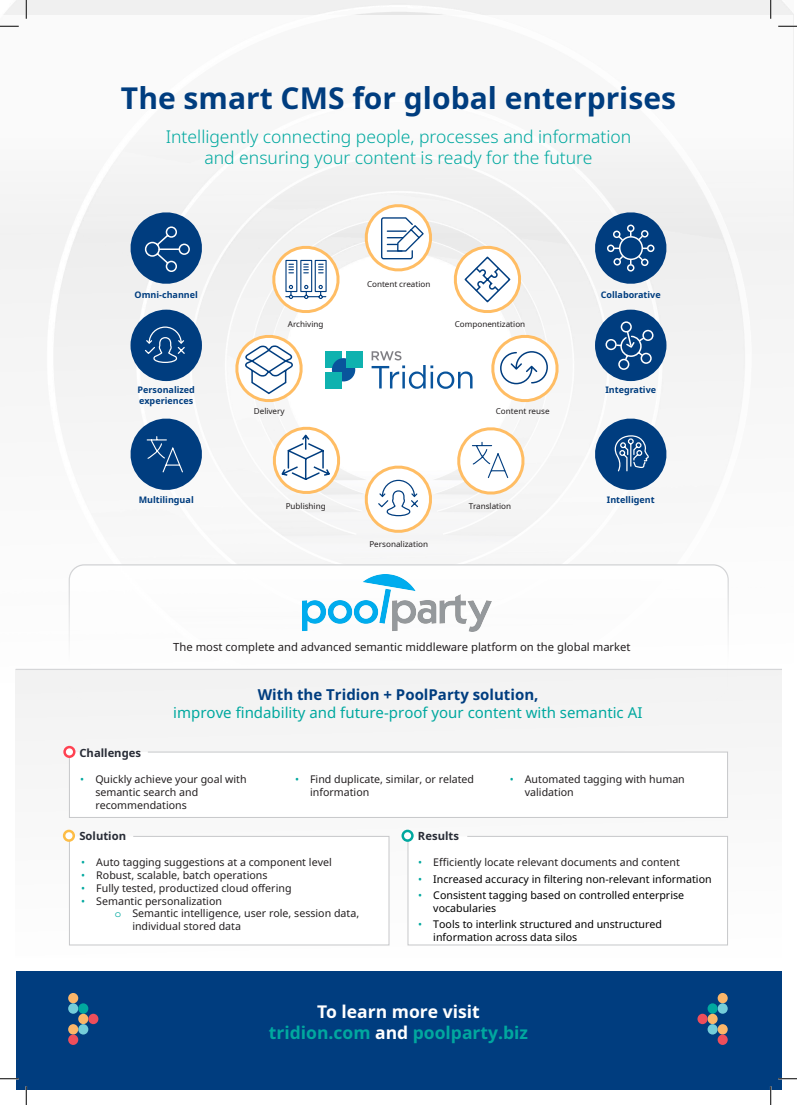
<style>
.page{position:relative;width:797px;height:1105px;background:#fff}
.page>*{position:absolute;margin:0;border:0;box-sizing:border-box;transform-origin:0 0}
.t1{font:700 30px "Noto Sans";color:#003d7f}
.t2{font:300 17.5px/21px "Noto Sans";color:#00a89f;text-align:center}
.t3{font:700 17.5px/21px "Noto Sans";color:#fff;text-align:center}
.t4{font:15px/18px "Noto Sans";color:#00a89f}
.t5{font:11.25px "Noto Sans";color:#231f20}
.t6{font:700 11.25px "Noto Sans";color:#282c36}
.t7{font:10.62px/12.8px "Noto Sans";color:#231f20}
.t8{font:10.62px/12.8px "Noto Sans";color:#000}
.t9{font:10.62px "Noto Sans";color:#231f20}
.t10{font:700 9px/10.8px "Noto Sans";color:#003d7f}
.t11{font:8.12px "Noto Sans";color:#231f20}
.s1{font-weight:700;color:#003d7f}
.s2{color:#00a89f}
.s3{font-family:"Courier Std";color:#00a89f}
</style>
<div class="page">
<div style="left:0;top:152px;width:797px;height:783px;background:#f7f7f7"></div>
<div style="left:0;top:15px;width:792px;height:218px;background:#f7f7f7"></div>
<div style="left:325px;top:351px;width:16px;height:16px;background:#0fb2af"></div>
<div style="left:332px;top:358px;width:23px;height:23px;background:#09549c;border-radius:50%"></div>
<div style="left:325px;top:372px;width:16px;height:16px;background:#0fb2af"></div>
<div style="left:346px;top:351px;width:16px;height:16px;background:#0fb2af"></div>
<svg style="left:371px;top:351px;width:101px;height:38px"></svg>
<div style="left:130px;top:310px;width:72px;height:71px;background:#003d7f;border-radius:50%"></div>
<div style="left:595px;top:310px;width:71px;height:71px;background:#003d7f;border-radius:50%"></div>
<svg style="left:130px;top:418px;width:72px;height:72px"></svg>
<svg style="left:457px;top:427px;width:68px;height:68px"></svg>
<svg style="left:595px;top:418px;width:72px;height:72px"></svg>
<svg style="left:145px;top:326px;width:40px;height:37px"></svg>
<svg style="left:361px;top:465px;width:71px;height:68px"></svg>
<svg style="left:127px;top:212px;width:75px;height:72px"></svg>
<hr style="left:159px;top:248px;width:20px;height:2px;background:#fff">
<svg style="left:491px;top:334px;width:68px;height:69px"></svg>
<svg style="left:604px;top:321px;width:50px;height:50px"></svg>
<svg style="left:448px;top:240px;width:73px;height:73px"></svg>
<svg style="left:272px;top:426px;width:68px;height:68px"></svg>
<svg style="left:595px;top:212px;width:75px;height:72px"></svg>
<svg style="left:235px;top:334px;width:68px;height:69px"></svg>
<svg style="left:266px;top:240px;width:75px;height:73px"></svg>
<svg style="left:359px;top:204px;width:74px;height:68px"></svg>
<div style="left:16px;top:971px;width:765px;height:118px;background:#003d7f"></div>
<div style="left:68px;top:993px;width:10px;height:10px;background:#fbb669;border-radius:50%"></div>
<div style="left:68px;top:1003px;width:10px;height:11px;background:#74cdd9;border-radius:50%"></div>
<div style="left:78px;top:1003px;width:10px;height:11px;background:#00a89f;border-radius:50%"></div>
<div style="left:78px;top:1014px;width:10px;height:10px;background:#fbb669;border-radius:50%"></div>
<div style="left:88px;top:1014px;width:10px;height:10px;background:#ee4e5b;border-radius:50%"></div>
<div style="left:78px;top:1024px;width:10px;height:10px;background:#74cdd9;border-radius:50%"></div>
<div style="left:68px;top:1024px;width:10px;height:10px;background:#fbb669;border-radius:50%"></div>
<div style="left:68px;top:1034px;width:10px;height:11px;background:#ee4e5b;border-radius:50%"></div>
<div style="left:717px;top:993px;width:10px;height:10px;background:#fbb669;border-radius:50%"></div>
<div style="left:717px;top:1003px;width:10px;height:11px;background:#74cdd9;border-radius:50%"></div>
<div style="left:707px;top:1003px;width:10px;height:11px;background:#00a89f;border-radius:50%"></div>
<div style="left:707px;top:1014px;width:10px;height:10px;background:#fbb669;border-radius:50%"></div>
<div style="left:697px;top:1014px;width:10px;height:10px;background:#ee4e5b;border-radius:50%"></div>
<div style="left:707px;top:1024px;width:10px;height:10px;background:#74cdd9;border-radius:50%"></div>
<div style="left:717px;top:1024px;width:10px;height:10px;background:#fbb669;border-radius:50%"></div>
<div style="left:717px;top:1034px;width:10px;height:11px;background:#ee4e5b;border-radius:50%"></div>
<div style="left:16px;top:669px;width:765px;height:289px;background:#f2f2f2"></div>
<div style="left:69px;top:836px;width:320px;height:109px;background:#fff"></div>
<div style="left:407px;top:836px;width:321px;height:109px;background:#fff"></div>
<div style="left:69px;top:752px;width:659px;height:66px;background:#fff"></div>
<div style="left:69px;top:565px;width:659px;height:135px;background:#fff;border-radius:15px"></div>
<div style="left:69px;top:564px;width:659px;height:136px;border:1px solid #d1d2d4;border-radius:15px"></div>
<svg style="left:65px;top:747px;width:9px;height:10px"></svg>
<div style="left:63px;top:746px;width:12px;height:12px;border:2px solid #ff4252;border-radius:50%"></div>
<svg style="left:64px;top:831px;width:10px;height:9px"></svg>
<div style="left:63px;top:830px;width:12px;height:12px;border:2px solid #fdbd46;border-radius:50%"></div>
<svg style="left:403px;top:831px;width:9px;height:9px"></svg>
<div style="left:401px;top:830px;width:12px;height:12px;border:2px solid #00a89f;border-radius:50%"></div>
<hr style="left:16px;top:669px;width:765px;height:1px;background:#d1d2d4">
<img style="left:303px;top:575px;width:188px;height:57px">
<svg style="left:0;top:25px;width:19px;height:2px"></svg>
<svg style="left:778px;top:25px;width:19px;height:2px"></svg>
<svg style="left:0;top:1078px;width:19px;height:1px"></svg>
<svg style="left:778px;top:1078px;width:19px;height:1px"></svg>
<svg style="left:25px;top:0;width:2px;height:19px"></svg>
<svg style="left:25px;top:1086px;width:2px;height:19px"></svg>
<svg style="left:770px;top:0;width:1px;height:19px"></svg>
<svg style="left:770px;top:1086px;width:1px;height:19px"></svg>
<h1 class="t1" style="left:121px;top:77px;width:556px">The smart CMS for global enterprises</h1>
<h2 class="t2" style="left:166px;top:127px;width:467px">Intelligently connecting people, processes and information and ensuring your content is ready for the future</h2>
<p class="t11" style="left:367px;top:278px;width:65px">Content creation</p>
<p class="t10" style="left:134px;top:289px;width:65px">Omni-channel</p>
<p class="t10" style="left:600px;top:289px;width:61px">Collaborative</p>
<p class="t10" style="left:137px;top:385px;width:59px">Personalized experiences</p>
<p class="t11" style="left:288px;top:318px;width:37px">Archiving</p>
<p class="t11" style="left:254px;top:405px;width:32px">Delivery</p>
<p class="t11" style="left:455px;top:318px;width:72px">Componentization</p>
<p class="t11" style="left:496px;top:405px;width:55px">Content reuse</p>
<p class="t10" style="left:605px;top:385px;width:52px">Integrative</p>
<p class="t10" style="left:139px;top:495px;width:56px">Multilingual</p>
<p class="t10" style="left:607px;top:495px;width:49px">Intelligent</p>
<p class="t11" style="left:286px;top:500px;width:42px">Publishing</p>
<p class="t11" style="left:469px;top:500px;width:44px">Translation</p>
<p class="t11" style="left:369px;top:538px;width:60px">Personalization</p>
<p class="t5" style="left:173px;top:639px;width:459px">The most complete and advanced semantic middleware platform on the global market</p>
<p class="t6" style="left:79px;top:745px;width:63px">Challenges</p>
<h3 class="t4" style="left:173px;top:686px;width:470px;text-indent:84px"><span class="s1">With the Tridion +</span> <span class="s1">PoolParty solution</span><span class="s1">,<br></span>improve findability and future-proof your content with semantic AI</h3>
<p class="t7" style="left:95px;top:773px;width:153px;text-indent:-15px"><span class="s2">•</span> Quickly achieve your goal with semantic search and recommendations</p>
<p class="t7" style="left:310px;top:773px;width:165px;text-indent:-15px"><span class="s2">•</span> Find duplicate, similar, or related information</p>
<p class="t7" style="left:525px;top:773px;width:161px;text-indent:-15px"><span class="s2">•</span> Automated tagging with human validation</p>
<p class="t6" style="left:79px;top:828px;width:48px">Solution</p>
<p class="t7" style="left:81px;top:856px;width:252px"><span class="s2">•</span> Auto tagging suggestions at a component level</p>
<p class="t7" style="left:81px;top:869px;width:188px"><span class="s2">•</span> Robust, scalable, batch operations</p>
<p class="t7" style="left:81px;top:882px;width:212px"><span class="s2">•</span> Fully tested, productized cloud offering</p>
<p class="t7" style="left:81px;top:895px;width:142px"><span class="s2">•</span> Semantic personalization</p>
<p class="t7" style="left:115px;top:907px;width:246px"><span class="s3">o</span> Semantic intelligence, user role, session data,</p>
<p class="t7" style="left:132px;top:920px;width:110px">individual stored data</p>
<p class="t6" style="left:418px;top:828px;width:42px">Results</p>
<p class="t9" style="left:418px;top:855px;width:263px"><span class="s2">•</span> Efficiently locate relevant documents and content</p>
<p class="t8" style="left:418px;top:873px;width:295px"><span class="s2">•</span> Increased accuracy in filtering non-relevant information</p>
<p class="t8" style="left:433px;top:889px;width:252px;text-indent:-15px"><span class="s2">•</span> Consistent tagging based on controlled enterprise vocabularies</p>
<p class="t8" style="left:433px;top:918px;width:230px;text-indent:-15px"><span class="s2">•</span> Tools to interlink structured and unstructured information across data silos</p>
<h2 class="t3" style="left:269px;top:1001px;width:261px">To learn more visit <span class="s2">tridion.com</span> and <span class="s2">poolparty.biz</span></h2>
</div>
